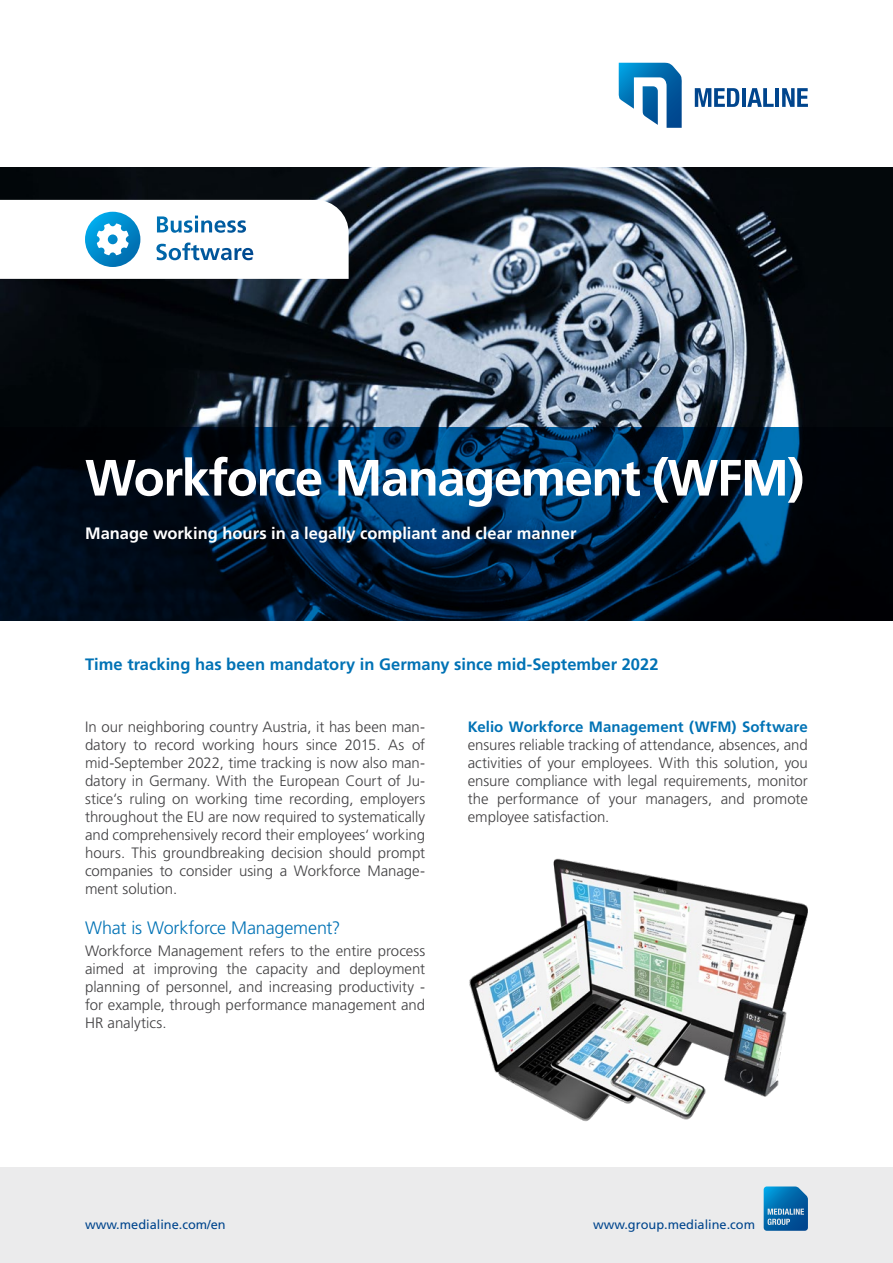
<style>
.page{position:relative;width:893px;height:1263px;background:#fff}
.page>*{position:absolute;margin:0;border:0;box-sizing:border-box;transform-origin:0 0}
.t1{font:700 51px "Frutiger LT Pro";letter-spacing:-.03em;color:#fff}
.t2{font:300 18px "Frutiger LT Pro";letter-spacing:-.01em;color:#0072b5}
.t3{font:700 16.5px "Frutiger LT Pro";color:#0072b5}
.t4{font:700 16.5px "Frutiger LT Pro";color:#fff}
.t5{font:300 15px/18px "Frutiger LT Pro";color:#414042;text-align:justify}
.t6{font:700 15px "Frutiger LT Pro";letter-spacing:.005em;color:#0072b5}
.t7{font:12.75px "Frutiger LT Pro";color:#00458d}
</style>
<div class="page">
<img style="left:0;top:168px;width:893px;height:259px">
<svg style="left:0;top:200px;width:349px;height:79px"></svg>
<svg style="left:0;top:427px;width:893px;height:194px;background:#001c35"></svg>
<img style="left:469px;top:858px;width:339px;height:264px">
<div style="left:0;top:1167px;width:893px;height:96px;background:#ebebec"></div>
<svg style="left:695px;top:88px;width:44px;height:19px"></svg>
<hr style="left:742px;top:88px;width:4px;height:19px;background:#00458d">
<svg style="left:747px;top:88px;width:27px;height:19px"></svg>
<hr style="left:775px;top:88px;width:4px;height:19px;background:#00458d">
<svg style="left:782px;top:88px;width:26px;height:19px"></svg>
<svg style="left:618px;top:63px;width:64px;height:65px"></svg>
<svg style="left:764px;top:1186px;width:44px;height:45px;background:#237ab4"></svg>
<h1 class="t1" style="left:85px;top:447px;width:721px">Workforce Management (WFM)</h1>
<p class="t4" style="left:85px;top:524px;width:493px">Manage working hours in a legally compliant and clear manner</p>
<p class="t3" style="left:85px;top:654px;width:575px">Time tracking has been mandatory in Germany since mid-September 2022</p>
<p class="t5" style="left:85px;top:718px;width:342px">In our neighboring country Austria, it has been man&shy;datory to record working hours since 2015. As of mid-September 2022, time tracking is now also man&shy;datory in Germany. With the European Court of Ju&shy;stice‘s ruling on working time recording, employers throughout the EU are now required to systematically and comprehensively record their employees‘ working hours. This groundbreaking decision should prompt companies to consider using a Workforce Manage&shy;ment solution.</p>
<p class="t2" style="left:85px;top:917px;width:257px">What is Workforce Management?</p>
<p class="t5" style="left:85px;top:942px;width:342px">Workforce Management refers to the entire process aimed at improving the capacity and deployment planning of personnel, and increasing productivity - for example, through performance management and HR analytics.</p>
<p class="t6" style="left:468px;top:718px;width:342px">Kelio Workforce Management (WFM) Software</p>
<p class="t5" style="left:468px;top:736px;width:342px">ensures reliable tracking of attendance, absences, and activities of your employees. With this solution, you ensure compliance with legal requirements, monitor the performance of your managers, and promote employee satisfaction.</p>
<p class="t7" style="left:85px;top:1216px;width:142px">www.medialine.com/en</p>
<p class="t7" style="left:593px;top:1216px;width:164px">www.group.medialine.com</p>
</div>
